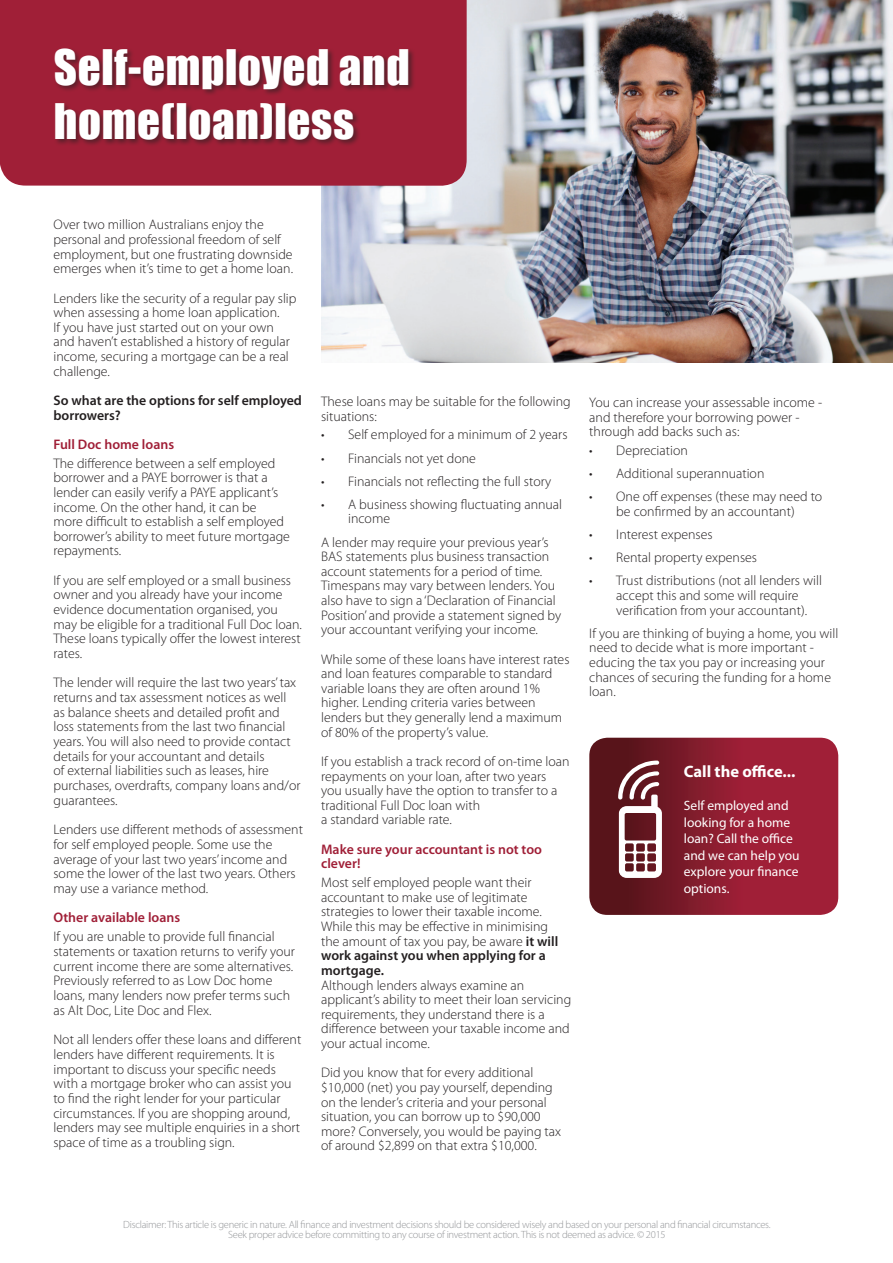
<style>
.page{position:relative;width:893px;height:1263px;background:#fff}
.page>*{position:absolute;margin:0;border:0;box-sizing:border-box;transform-origin:0 0}
.t1{font:45px/54px "Impact";letter-spacing:.015em;color:#fff}
.t2{font:700 16.5px "Myriad Pro";color:#fff}
.t3{font:300 13.8px/14.5px "Myriad Pro";color:#231f20}
.t4{font:600 13.8px/14.5px "Myriad Pro";color:#a01f37}
.t5{font:600 13.8px/14.5px "Myriad Pro";color:#231f20}
.t6{font:13.5px/16.5px "Myriad Pro";color:#fff}
.t7{font:300 10.5px/10.5px "Myriad Pro";letter-spacing:-.025em;color:#939598;text-align:center}
.s1{font-weight:600}
</style>
<div class="page">
<img style="left:322px;top:1px;width:571px;height:362px">
<div style="left:0;top:0;width:473px;height:186px;background:#a01f37"></div>
<div style="left:53px;top:47px;width:363px;height:99px;background:#231f20;opacity:.55"></div>
<svg style="left:589px;top:738px;width:249px;height:177px;background:#8c2738"></svg>
<h1 class="t1" style="left:54px;top:39px;width:358px">Self-employed and home(loan)less</h1>
<p class="t3" style="left:53px;top:218px;width:241px">Over two million Australians enjoy the personal and professional freedom of self employment, but one frustrating downside emerges when it’s time to get a home loan.</p>
<p class="t3" style="left:53px;top:291px;width:245px">Lenders like the security of a regular pay slip when assessing a home loan application.<br>If you have just started out on your own and haven’t established a history of regular income, securing a mortgage can be a real challenge.</p>
<p class="t5" style="left:53px;top:393px;width:250px">So what are the options for self employed borrowers?</p>
<p class="t4" style="left:53px;top:437px;width:122px">Full Doc home loans</p>
<p class="t3" style="left:53px;top:456px;width:238px">The difference between a self employed borrower and a PAYE borrower is that a lender can easily verify a PAYE applicant’s income. On the other hand, it can be<br>more difficult to establish a self employed borrower’s ability to meet future mortgage repayments.</p>
<p class="t3" style="left:53px;top:573px;width:250px">If you are self employed or a small business owner and you already have your income evidence documentation organised, you may be eligible for a traditional Full Doc loan.<br>These loans typically offer the lowest interest rates.</p>
<p class="t3" style="left:53px;top:675px;width:249px">The lender will require the last two years’ tax returns and tax assessment notices as well as balance sheets and detailed profit and loss statements from the last two financial years. You will also need to provide contact details for your accountant and details<br>of external liabilities such as leases, hire purchases, overdrafts, company loans and/or guarantees.</p>
<p class="t3" style="left:53px;top:822px;width:251px">Lenders use different methods of assessment for self employed people. Some use the average of your last two years’ income and some the lower of the last two years. Others may use a variance method.</p>
<p class="t4" style="left:53px;top:910px;width:128px">Other available loans</p>
<p class="t3" style="left:53px;top:929px;width:243px">If you are unable to provide full financial statements or taxation returns to verify your current income there are some alternatives.<br>Previously referred to as Low Doc home loans, many lenders now prefer terms such as Alt Doc, Lite Doc and Flex.</p>
<p class="t3" style="left:53px;top:1032px;width:249px">Not all lenders offer these loans and different lenders have different requirements. It is important to discuss your specific needs with a mortgage broker who can assist you to find the right lender for your particular circumstances. If you are shopping around, lenders may see multiple enquiries in a short space of time as a troubling sign.</p>
<p class="t3" style="left:321px;top:394px;width:251px">These loans may be suitable for the following situations:</p>
<p class="t3" style="left:321px;top:428px;width:248px">• Self employed for a minimum of 2 years</p>
<p class="t3" style="left:321px;top:451px;width:156px">• Financials not yet done</p>
<p class="t3" style="left:321px;top:474px;width:232px">• Financials not reflecting the full story</p>
<p class="t3" style="left:348px;top:497px;width:216px;text-indent:-27px">• A business showing fluctuating annual income</p>
<p class="t3" style="left:321px;top:535px;width:242px">A lender may require your previous year’s BAS statements plus business transaction account statements for a period of time.<br>Timespans may vary between lenders. You also have to sign a ‘Declaration of Financial Position’ and provide a statement signed by your accountant verifying your income.</p>
<p class="t3" style="left:321px;top:652px;width:250px">While some of these loans have interest rates and loan features comparable to standard variable loans they are often around 1% higher. Lending criteria varies between lenders but they generally lend a maximum of 80% of the property’s value.</p>
<p class="t3" style="left:321px;top:754px;width:250px">If you establish a track record of on-time loan repayments on your loan, after two years you usually have the option to transfer to a traditional Full Doc loan with<br>a standard variable rate.</p>
<p class="t4" style="left:321px;top:841px;width:222px">Make sure your accountant is not too clever!</p>
<p class="t3" style="left:321px;top:875px;width:239px">Most self employed people want their accountant to make use of legitimate strategies to lower their taxable income.<br>While this may be effective in minimising the amount of tax you pay, be aware <span class="s1">it will work against you when applying for a mortgage.</span></p>
<p class="t3" style="left:321px;top:978px;width:252px">Although lenders always examine an applicant’s ability to meet their loan servicing requirements, they understand there is a difference between your taxable income and your actual income.</p>
<p class="t3" style="left:321px;top:1066px;width:242px">Did you know that for every additional $10,000 (net) you pay yourself, depending on the lender’s criteria and your personal situation, you can borrow up to $90,000 more? Conversely, you would be paying tax of around $2,899 on that extra $10,000.</p>
<p class="t3" style="left:589px;top:395px;width:234px">You can increase your assessable income - and therefore your borrowing power - through add backs such as:</p>
<p class="t3" style="left:589px;top:443px;width:100px">• Depreciation</p>
<p class="t3" style="left:589px;top:467px;width:177px">• Additional superannuation</p>
<p class="t3" style="left:589px;top:490px;width:234px;text-align:center">• One off expenses (these may need to be confirmed by an accountant)</p>
<p class="t3" style="left:589px;top:527px;width:125px">• Interest expenses</p>
<p class="t3" style="left:589px;top:551px;width:169px">• Rental property expenses</p>
<p class="t3" style="left:616px;top:574px;width:207px;text-indent:-27px">• Trust distributions (not all lenders will accept this and some will require verification from your accountant).</p>
<p class="t3" style="left:589px;top:626px;width:251px">If you are thinking of buying a home, you will need to decide what is more important - educing the tax you pay or increasing your chances of securing the funding for a home loan.</p>
<p class="t2" style="left:684px;top:761px;width:113px">Call the office...</p>
<p class="t6" style="left:684px;top:797px;width:117px">Self employed and looking for a home loan? Call the office and we can help you explore your finance options.</p>
<p class="t7" style="left:123px;top:1219px;width:649px">Disclaimer: This article is generic in nature. All finance and investment decisions should be considered wisely and based on your personal and financial circumstances.<br>Seek proper advice before committing to any course of investment action. This is not deemed as advice. © 2015</p>
</div>
